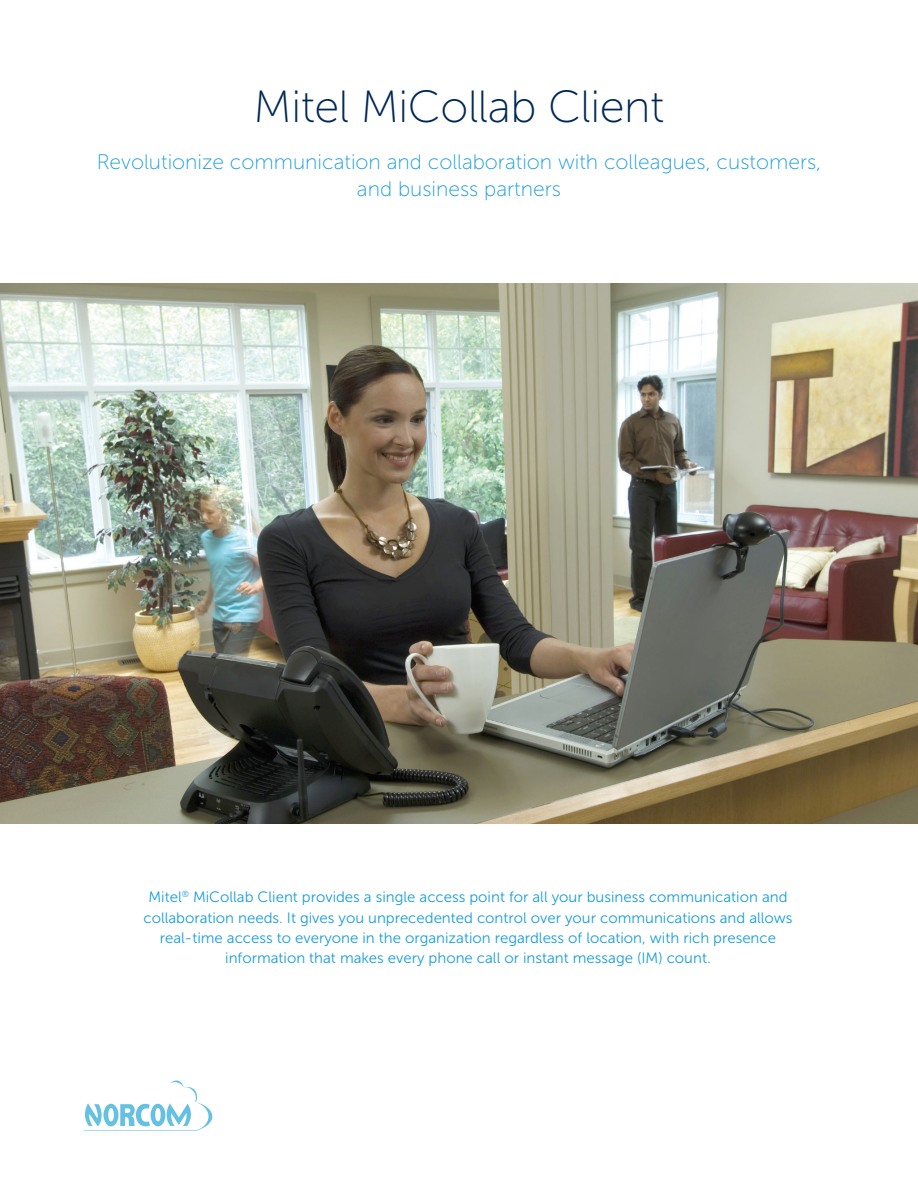
<style>
.page{position:relative;width:918px;height:1188px;background:#fff}
.page>*{position:absolute;margin:0;border:0;box-sizing:border-box;transform-origin:0 0}
.Main_Heading{font:45px "Museo Sans 100";letter-spacing:-.01em;color:#002855}
.Title_Subhead-Light{font:21px/27px "Museo Sans 100";color:#199eda;text-align:center}
.Intro_paragraph{font:15px/20.2px "Museo Sans 300";color:#199eda;text-align:center}
</style>
<div class="page">
<img style="left:0;top:284px;width:918px;height:540px">
<img style="left:84px;top:1080px;width:129px;height:51px">
<p class="Main_Heading" style="left:254px;top:82px;width:412px">Mitel MiCollab Client</p>
<p class="Title_Subhead-Light" style="left:97px;top:148px;width:726px">Revolutionize communication and collaboration with colleagues, customers, and business partners</p>
<p class="Intro_paragraph" style="left:143px;top:887px;width:651px">Mitel<sup>®</sup> MiCollab Client provides a single access point for all your business communication and collaboration needs. It gives you unprecedented control over your communications and allows real-time access to everyone in the organization regardless of location, with rich presence information that makes every phone call or instant message (IM) count.</p>
</div>
